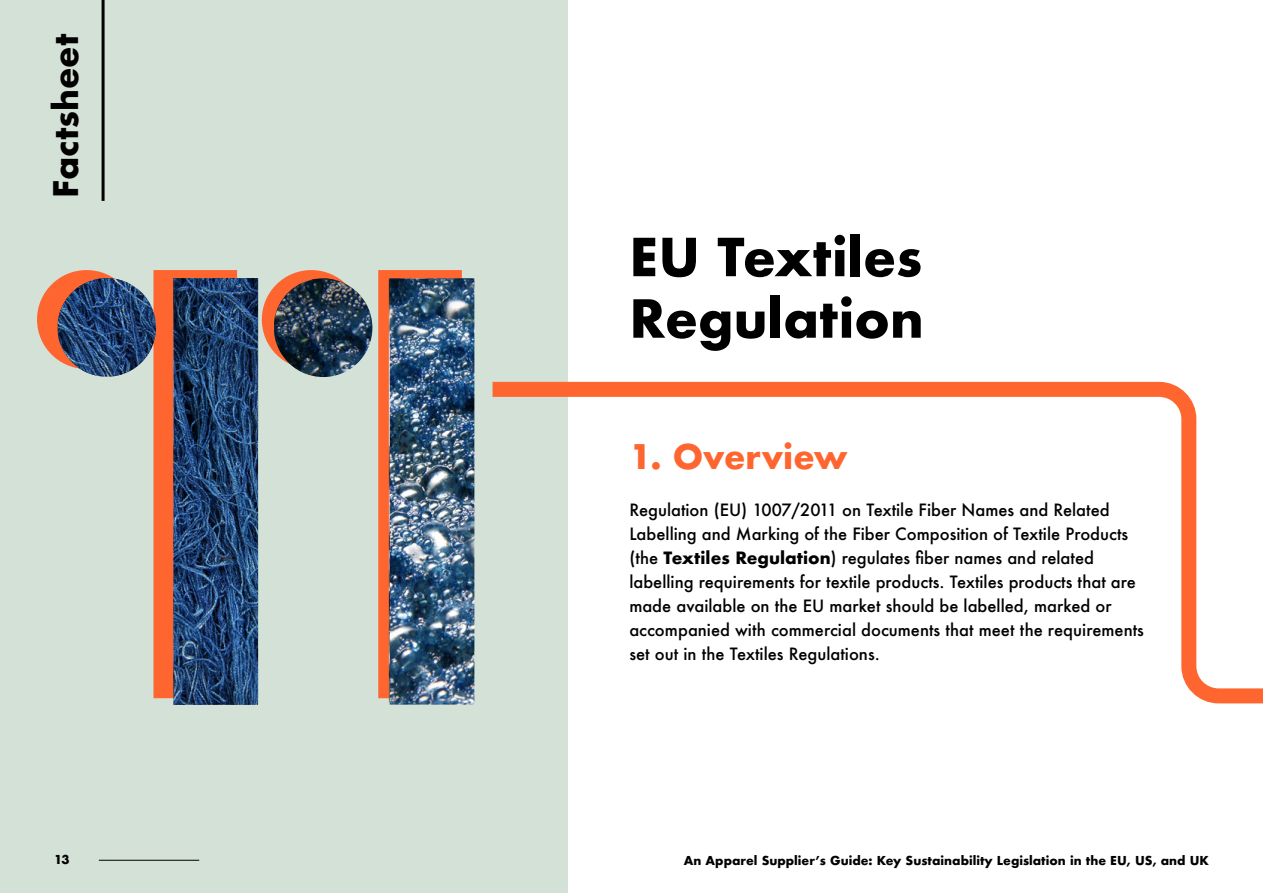
<style>
.page{position:relative;width:1263px;height:893px;background:#fff}
.page>*{position:absolute;margin:0;border:0;box-sizing:border-box;transform-origin:0 0}
.t1{font:700 51px/61.5px "Futura";color:#000}
.t2{font:700 33px "Futura";color:#fe652f}
.t3{font:700 33px "Futura";color:#000}
.t4{font:500 16.5px/24px "Futura";color:#000}
.t5{font:700 12px "Futura";color:#000}
.s1{font-weight:700}
</style>
<div class="page">
<div style="left:0;top:0;width:568px;height:893px;background:#d3e1d7"></div>
<hr style="left:102px;top:0;width:3px;height:201px;background:#000">
<svg style="left:492px;top:381px;width:771px;height:323px"></svg>
<div style="left:37px;top:270px;width:99px;height:99px;background:#fe652f;border-radius:50%"></div>
<div style="left:262px;top:270px;width:99px;height:99px;background:#fe652f;border-radius:50%"></div>
<img style="left:58px;top:278px;width:200px;height:427px">
<img style="left:274px;top:279px;width:200px;height:426px">
<hr style="left:99px;top:860px;width:100px;height:1px;background:#000">
<h2 class="t3" style="left:42px;top:198px;width:165px;rotate:-90deg">Factsheet</h2>
<h1 class="t1" style="left:629px;top:226px;width:296px">EU Textiles<br>Regulation</h1>
<h2 class="t2" style="left:629px;top:432px;width:220px">1. Overview</h2>
<p class="t4" style="left:629px;top:497px;width:516px">Regulation (EU) 1007/2011 on Textile Fiber Names and Related Labelling and Marking of the Fiber Composition of Textile Products (the <span class="s1">Textiles Regulation</span>) regulates fiber names and related labelling requirements for textile products. Textiles products that are made available on the EU market should be labelled, marked or accompanied with commercial documents that meet the requirements set out in the Textiles Regulations.</p>
<p class="t5" style="left:54px;top:851px;width:17px">13</p>
<p class="t5" style="left:684px;top:851px;width:527px">An Apparel Supplier’s Guide: Key Sustainability Legislation in the EU, US, and UK</p>
</div>
